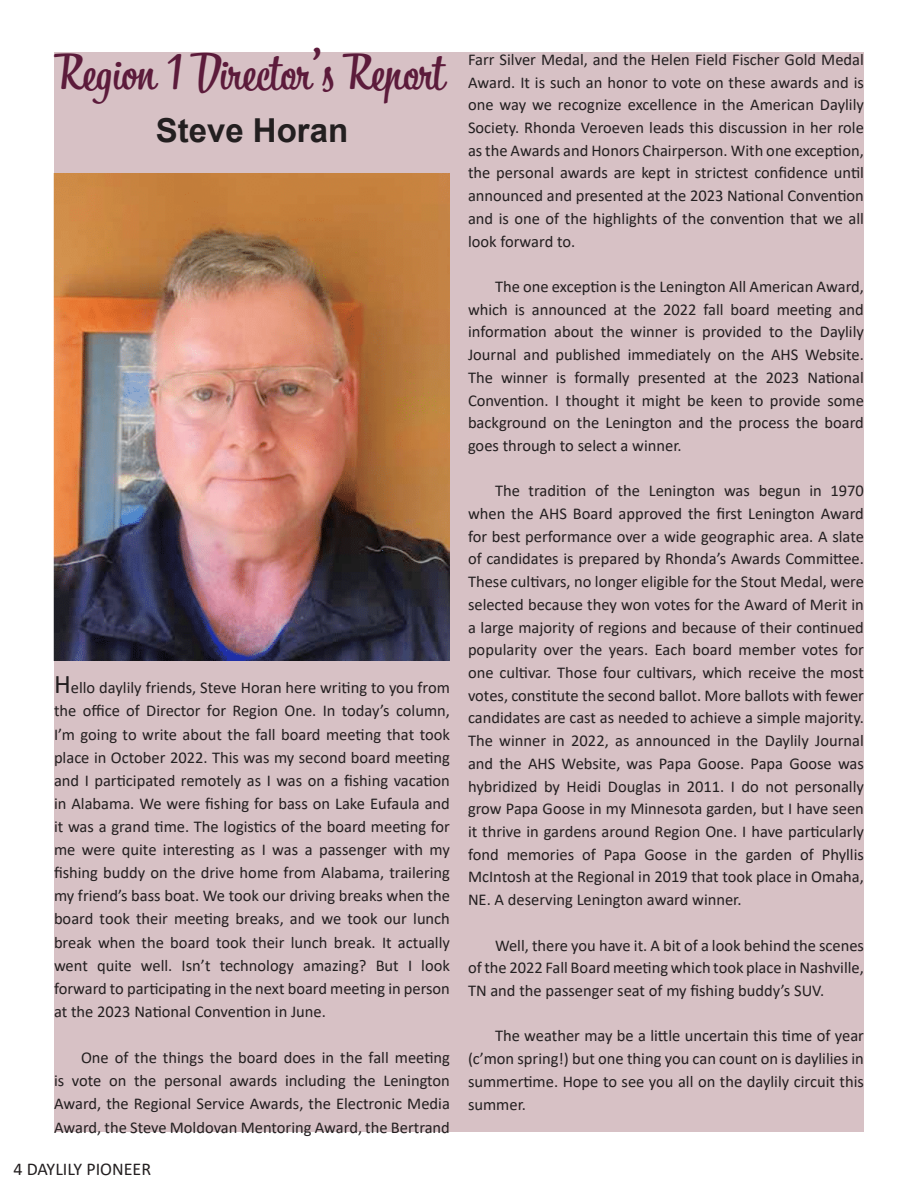
<style>
.page{position:relative;width:918px;height:1188px;background:#fff}
.page>*{position:absolute;margin:0;border:0;box-sizing:border-box;transform-origin:0 0}
.t1{font:49.5px "Bistro Script";color:#5c1b3b}
.t2{font:700 33px "Arial";color:#231f20}
.t3{font:18px "Calibri";color:#231f20}
.t4{font:16.5px/22.6px "Calibri";color:#231f20;text-align:justify}
.s1{font-size:27px}
</style>
<div class="page">
<div style="left:54px;top:52px;width:810px;height:1080px;background:#d7c1c5"></div>
<img style="left:54px;top:174px;width:396px;height:487px">
<p class="t1" style="left:54px;top:42px;width:391px">Region 1 Director’s Report</p>
<p class="t2" style="left:156px;top:107px;width:194px">Steve Horan</p>
<p class="t4" style="left:54px;top:676px;width:398px;line-height:23.1px"><span class="s1">H</span>ello daylily friends, Steve Horan here writing to you from the office of Director for Region One. In today’s column, I’m going to write about the fall board meeting that took place in October 2022. This was my second board meeting and I participated remotely as I was on a fishing vacation in Alabama. We were fishing for bass on Lake Eufaula and it was a grand time. The logistics of the board meeting for me were quite interesting as I was a passenger with my fishing buddy on the drive home from Alabama, trailering my friend’s bass boat. We took our driving breaks when the board took their meeting breaks, and we took our lunch break when the board took their lunch break. It actually went quite well. Isn’t technology amazing? But I look forward to participating in the next board meeting in person at the 2023 National Convention in June.</p>
<p class="t4" style="left:54px;top:1046px;width:397px;line-height:23.1px;text-indent:27px">One of the things the board does in the fall meeting is vote on the personal awards including the Lenington Award, the Regional Service Awards, the Electronic Media Award, the Steve Moldovan Mentoring Award, the Bertrand</p>
<p class="t3" style="left:14px;top:1156px;width:139px">4 DAYLILY PIONEER</p>
<p class="t4" style="left:468px;top:48px;width:397px">Farr Silver Medal, and the Helen Field Fischer Gold Medal Award. It is such an honor to vote on these awards and is one way we recognize excellence in the American Daylily Society. Rhonda Veroeven leads this discussion in her role as the Awards and Honors Chairperson. With one exception, the personal awards are kept in strictest confidence until announced and presented at the 2023 National Convention and is one of the highlights of the convention that we all look forward to.</p>
<p class="t4" style="left:468px;top:275px;width:398px;text-indent:27px">The one exception is the Lenington All American Award, which is announced at the 2022 fall board meeting and information about the winner is provided to the Daylily Journal and published immediately on the AHS Website.<br>The winner is formally presented at the 2023 National Convention. I thought it might be keen to provide some background on the Lenington and the process the board goes through to select a winner.</p>
<p class="t4" style="left:468px;top:479px;width:398px;text-indent:27px">The tradition of the Lenington was begun in 1970 when the AHS Board approved the first Lenington Award for best performance over a wide geographic area. A slate of candidates is prepared by Rhonda’s Awards Committee.<br>These cultivars, no longer eligible for the Stout Medal, were selected because they won votes for the Award of Merit in a large majority of regions and because of their continued popularity over the years. Each board member votes for one cultivar. Those four cultivars, which receive the most votes, constitute the second ballot. More ballots with fewer candidates are cast as needed to achieve a simple majority.<br>The winner in 2022, as announced in the Daylily Journal and the AHS Website, was Papa Goose. Papa Goose was hybridized by Heidi Douglas in 2011. I do not personally grow Papa Goose in my Minnesota garden, but I have seen it thrive in gardens around Region One. I have particularly fond memories of Papa Goose in the garden of Phyllis McIntosh at the Regional in 2019 that took place in Omaha, NE. A deserving Lenington award winner.</p>
<p class="t4" style="left:468px;top:933px;width:398px;text-indent:27px">Well, there you have it. A bit of a look behind the scenes of the 2022 Fall Board meeting which took place in Nashville, TN and the passenger seat of my fishing buddy’s SUV.</p>
<p class="t4" style="left:468px;top:1024px;width:398px;text-indent:27px">The weather may be a little uncertain this time of year (c’mon spring!) but one thing you can count on is daylilies in summertime. Hope to see you all on the daylily circuit this summer.</p>
</div>
